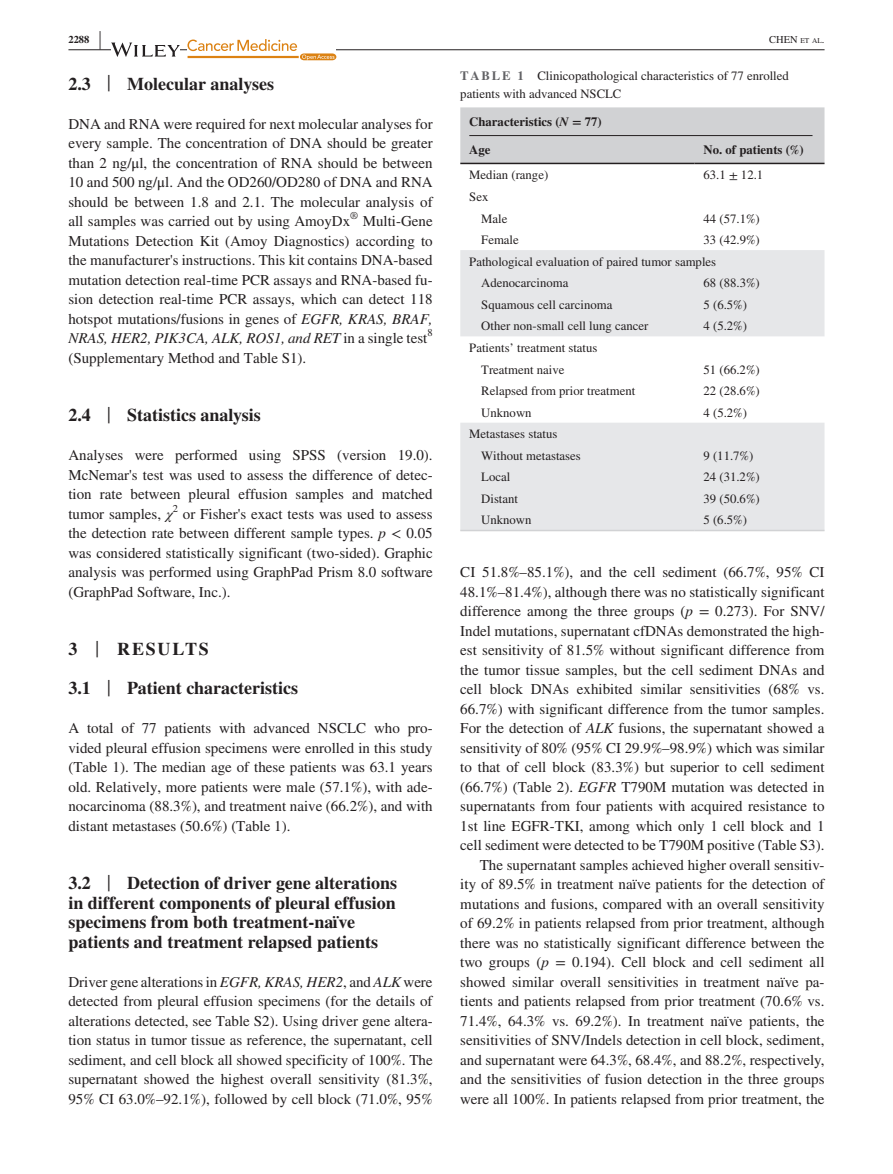
<style>
.page{position:relative;width:893px;height:1174px;background:#fff}
.page>*{position:absolute;margin:0;border:0;box-sizing:border-box;transform-origin:0 0}
.t1{font:700 25.95px "STIX";color:#231f20;scale:.36 1}
.t2{font:700 18px/19.5px "STIX";color:#231f20}
.t3{font:15px/19.5px "STIX";color:#231f20;text-align:justify}
.t4{font:12.75px/21.6px "STIX";color:#231f20}
.t5{font:700 12.75px/28px "STIX";color:#231f20}
.t6{font:10.5px "STIX";color:#231f20}
.t7{font:700 10.5px "STIX";color:#231f20}
.t8{font:10.5px "STIX";color:#231f20}
.s1{font-size:7.35px}
.s2{font-weight:400;font-size:23.7px}
.s3{font-weight:700;color:#636366}
.s4{font-style:italic}
</style>
<div class="page">
<hr style="left:68px;top:49px;width:756px;height:1px;background:#231f20">
<svg style="left:111px;top:43px;width:69px;height:14px"></svg>
<svg style="left:187px;top:39px;width:149px;height:21px"></svg>
<div style="left:460px;top:107px;width:364px;height:56px;background:#d1d2d4"></div>
<svg style="left:460px;top:250px;width:364px;height:280px;fill:#e6e7e9"></svg>
<hr style="left:460px;top:530px;width:235px;height:1px;background:#d1d2d4">
<hr style="left:694px;top:530px;width:130px;height:1px;background:#d1d2d4">
<hr style="left:460px;top:163px;width:235px;height:1px;background:#231f20">
<hr style="left:694px;top:163px;width:130px;height:1px;background:#231f20">
<hr style="left:469px;top:135px;width:343px;height:1px;background:#231f20">
<p class="t7" style="left:68px;top:33px;width:22px">2288</p>
<h1 class="t1" style="left:99px;top:25px;width:7px">|</h1>
<p class="t6" style="left:769px;top:32px;width:57px">CHEN <span class="s1">et al</span>.</p>
<p class="t2" style="left:68px;top:74px;width:207px">2.3 <span class="s2">|</span> Molecular analyses</p>
<p class="t3" style="left:68px;top:115px;width:366px">DNA and RNA were required for next molecular analyses for every sample. The concentration of DNA should be greater than 2 ng/μl, the concentration of RNA should be between 10 and 500 ng/μl. And the OD260/OD280 of DNA and RNA should be between 1.8 and 2.1. The molecular analysis of all samples was carried out by using AmoyDx</p>
<p class="t4" style="left:460px;top:67px;width:330px;line-height:18px"><span class="s3">TABLE 1</span> Clinicopathological characteristics of 77 enrolled patients with advanced NSCLC</p>
<p class="t5" style="left:469px;top:108px;width:134px">Characteristics (<span class="s4">N</span> = 77)<br>Age</p>
<p class="t5" style="left:704px;top:136px;width:102px">No. of patients (%)</p>
<p class="t4" style="left:469px;top:165px;width:80px">Median (range)</p>
<p class="t4" style="left:704px;top:165px;width:61px">63.1 ± 12.1</p>
<p class="t4" style="left:481px;top:187px;width:28px;text-indent:-12px">Sex<br>Male</p>
<p class="t8" style="left:350px;top:209px;width:9px">®</p>
<p class="t3" style="left:68px;top:212px;width:366px;text-indent:294px">Multi-Gene Mutations Detection Kit (Amoy Diagnostics) according to the manufacturer's instructions. This kit contains DNA-based mutation detection real-time PCR assays and RNA-based fu&shy;sion detection real-time PCR assays, which can detect 118 hotspot mutations/fusions in genes of <span class="s4">EGFR, KRAS, BRAF, NRAS, HER2, PIK3CA, ALK, ROS1, and RET</span> in a single test</p>
<p class="t4" style="left:703px;top:208px;width:58px">44 (57.1%)</p>
<p class="t4" style="left:481px;top:230px;width:39px">Female</p>
<p class="t4" style="left:703px;top:230px;width:58px">33 (42.9%)</p>
<p class="t4" style="left:469px;top:251px;width:248px">Pathological evaluation of paired tumor samples</p>
<p class="t4" style="left:481px;top:273px;width:89px">Adenocarcinoma</p>
<p class="t4" style="left:703px;top:273px;width:58px">68 (88.3%)</p>
<p class="t4" style="left:481px;top:294px;width:133px">Squamous cell carcinoma</p>
<p class="t4" style="left:703px;top:294px;width:45px">5 (6.5%)</p>
<p class="t4" style="left:481px;top:316px;width:169px">Other non-small cell lung cancer</p>
<p class="t4" style="left:703px;top:316px;width:45px">4 (5.2%)</p>
<p class="t4" style="left:481px;top:338px;width:118px;text-indent:-12px">Patients’ treatment status<br>Treatment naive</p>
<p class="t8" style="left:427px;top:326px;width:7px">8</p>
<p class="t3" style="left:68px;top:349px;width:239px">(Supplementary Method and Table S1).</p>
<p class="t4" style="left:703px;top:359px;width:58px">51 (66.2%)</p>
<p class="t2" style="left:68px;top:405px;width:194px">2.4 <span class="s2">|</span> Statistics analysis</p>
<p class="t3" style="left:68px;top:446px;width:366px">Analyses were performed using SPSS (version 19.0).<br>McNemar's test was used to assess the difference of detec&shy;tion rate between pleural effusion samples and matched tumor samples, <span class="s4">χ</span></p>
<p class="t8" style="left:173px;top:501px;width:7px">2</p>
<p class="t3" style="left:68px;top:505px;width:366px;text-indent:114px">or Fisher's exact tests was used to assess the detection rate between different sample types. <span class="s4">p</span> &lt; 0.05 was considered statistically significant (two-sided). Graphic analysis was performed using GraphPad Prism 8.0 software (GraphPad Software, Inc.).</p>
<p class="t2" style="left:68px;top:629px;width:231px;line-height:39px">3 <span class="s2">|</span> RESULTS<br>3.1 <span class="s2">|</span> Patient characteristics</p>
<p class="t3" style="left:68px;top:719px;width:366px">A total of 77 patients with advanced NSCLC who pro&shy;vided pleural effusion specimens were enrolled in this study (Table 1). The median age of these patients was 63.1 years old. Relatively, more patients were male (57.1%), with ade&shy;nocarcinoma (88.3%), and treatment naive (66.2%), and with distant metastases (50.6%) (Table 1).</p>
<p class="t2" style="left:68px;top:873px;width:330px">3.2 <span class="s2">|</span> Detection of driver gene alterations in different components of pleural effusion specimens from both treatment-naïve patients and treatment relapsed patients</p>
<p class="t3" style="left:68px;top:973px;width:366px">Driver gene alterations in <span class="s4">EGFR, KRAS, HER2</span>, and <span class="s4">ALK</span> were detected from pleural effusion specimens (for the details of alterations detected, see Table S2). Using driver gene altera&shy;tion status in tumor tissue as reference, the supernatant, cell sediment, and cell block all showed specificity of 100%. The supernatant showed the highest overall sensitivity (81.3%, 95% CI 63.0%–92.1%), followed by cell block (71.0%, 95%</p>
<p class="t4" style="left:481px;top:381px;width:156px">Relapsed from prior treatment</p>
<p class="t4" style="left:703px;top:381px;width:58px">22 (28.6%)</p>
<p class="t4" style="left:481px;top:402px;width:52px">Unknown</p>
<p class="t4" style="left:703px;top:402px;width:45px">4 (5.2%)</p>
<p class="t4" style="left:481px;top:424px;width:101px;text-indent:-12px">Metastases status<br>Without metastases</p>
<p class="t4" style="left:703px;top:445px;width:51px">9 (11.7%)</p>
<p class="t4" style="left:481px;top:467px;width:31px">Local</p>
<p class="t4" style="left:703px;top:467px;width:58px">24 (31.2%)</p>
<p class="t4" style="left:481px;top:489px;width:38px">Distant</p>
<p class="t4" style="left:703px;top:489px;width:58px">39 (50.6%)</p>
<p class="t4" style="left:481px;top:510px;width:52px">Unknown</p>
<p class="t4" style="left:703px;top:510px;width:45px">5 (6.5%)</p>
<p class="t3" style="left:460px;top:563px;width:366px;text-align:right">CI 51.8%–85.1%), and the cell sediment (66.7%, 95% CI 48.1%–81.4%), although there was no statistically significant difference among the three groups (<span class="s4">p</span> = 0.273). For SNV/ Indel mutations, supernatant cfDNAs demonstrated the high&shy;est sensitivity of 81.5% without significant difference from the tumor tissue samples, but the cell sediment DNAs and cell block DNAs exhibited similar sensitivities (68% vs.<br>66.7%) with significant difference from the tumor samples.<br>For the detection of <span class="s4">ALK</span> fusions, the supernatant showed a sensitivity of 80% (95% CI 29.9%–98.9%) which was similar to that of cell block (83.3%) but superior to cell sediment (66.7%) (Table 2). <span class="s4">EGFR</span> T790M mutation was detected in supernatants from four patients with acquired resistance to 1st line EGFR-TKI, among which only 1 cell block and 1 cell sediment were detected to be T790M positive (Table S3).<br>The supernatant samples achieved higher overall sensitiv&shy;ity of 89.5% in treatment naïve patients for the detection of mutations and fusions, compared with an overall sensitivity of 69.2% in patients relapsed from prior treatment, although there was no statistically significant difference between the two groups (<span class="s4">p</span> = 0.194). Cell block and cell sediment all showed similar overall sensitivities in treatment naïve pa&shy;tients and patients relapsed from prior treatment (70.6% vs.<br>71.4%, 64.3% vs. 69.2%). In treatment naïve patients, the sensitivities of SNV/Indels detection in cell block, sediment, and supernatant were 64.3%, 68.4%, and 88.2%, respectively, and the sensitivities of fusion detection in the three groups were all 100%. In patients relapsed from prior treatment, the</p>
</div>
